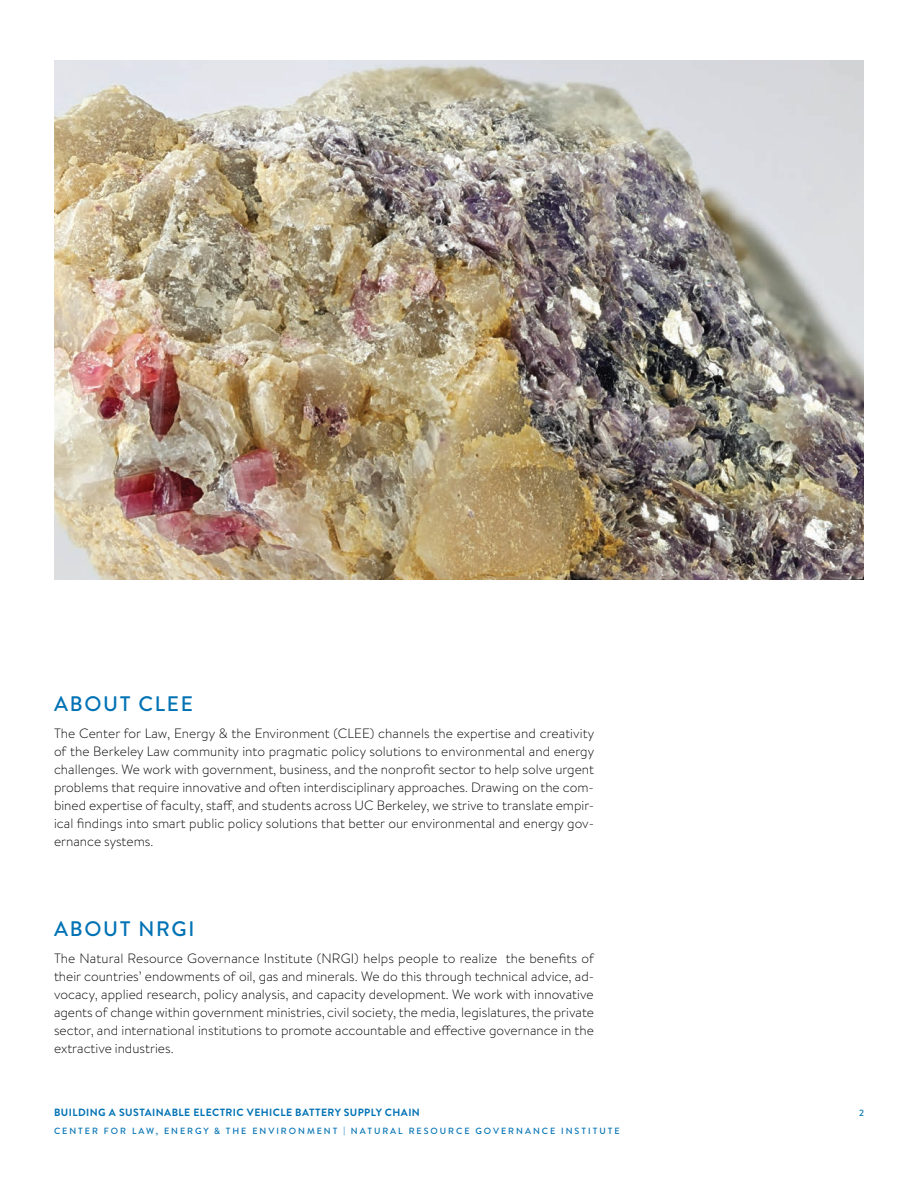
<style>
.page{position:relative;width:918px;height:1188px;background:#fff}
.page>*{position:absolute;margin:0;border:0;box-sizing:border-box;transform-origin:0 0}
.t1{font:500 21px "Brandon Text";letter-spacing:.08em;color:#0072b4}
.t2{font:300 13.5px/18px "Brandon Text";color:#040503;text-align:justify}
.t3{font:700 10.5px "Brandon Text";letter-spacing:.04em;color:#0072b4}
.t4{font:500 9px "Brandon Text";letter-spacing:.22em;color:#0072b4}
</style>
<div class="page">
<img style="left:54px;top:60px;width:810px;height:519px">
<h1 class="t1" style="left:54px;top:689px;width:140px">ABOUT CLEE</h1>
<p class="t2" style="left:54px;top:724px;width:542px">The Center for Law, Energy &amp; the Environment (CLEE) channels the expertise and creativity of the Berkeley Law community into pragmatic policy solutions to environmental and energy challenges. We work with government, business, and the nonprofit sector to help solve urgent problems that require innovative and often interdisciplinary approaches. Drawing on the com&shy;bined expertise of faculty, staff, and students across UC Berkeley, we strive to translate empir&shy;ical findings into smart public policy solutions that better our environmental and energy gov&shy;ernance systems.</p>
<h1 class="t1" style="left:54px;top:914px;width:142px">ABOUT NRGI</h1>
<p class="t2" style="left:54px;top:949px;width:542px">The Natural Resource Governance Institute (NRGI) helps people to realize the benefits of their countries’ endowments of oil, gas and minerals. We do this through technical advice, ad&shy;vocacy, applied research, policy analysis, and capacity development. We work with innovative agents of change within government ministries, civil society, the media, legislatures, the private sector, and international institutions to promote accountable and effective governance in the extractive industries.</p>
<p class="t3" style="left:54px;top:1105px;width:367px">BUILDING A SUSTAINABLE ELECTRIC VEHICLE BATTERY SUPPLY CHAIN</p>
<p class="t4" style="left:859px;top:1107px;width:6px">2</p>
<p class="t4" style="left:54px;top:1125px;width:567px">CENTER FOR LAW, ENERGY &amp; THE ENVIRONMENT | NATURAL RESOURCE GOVERNANCE INSTITUTE</p>
</div>
